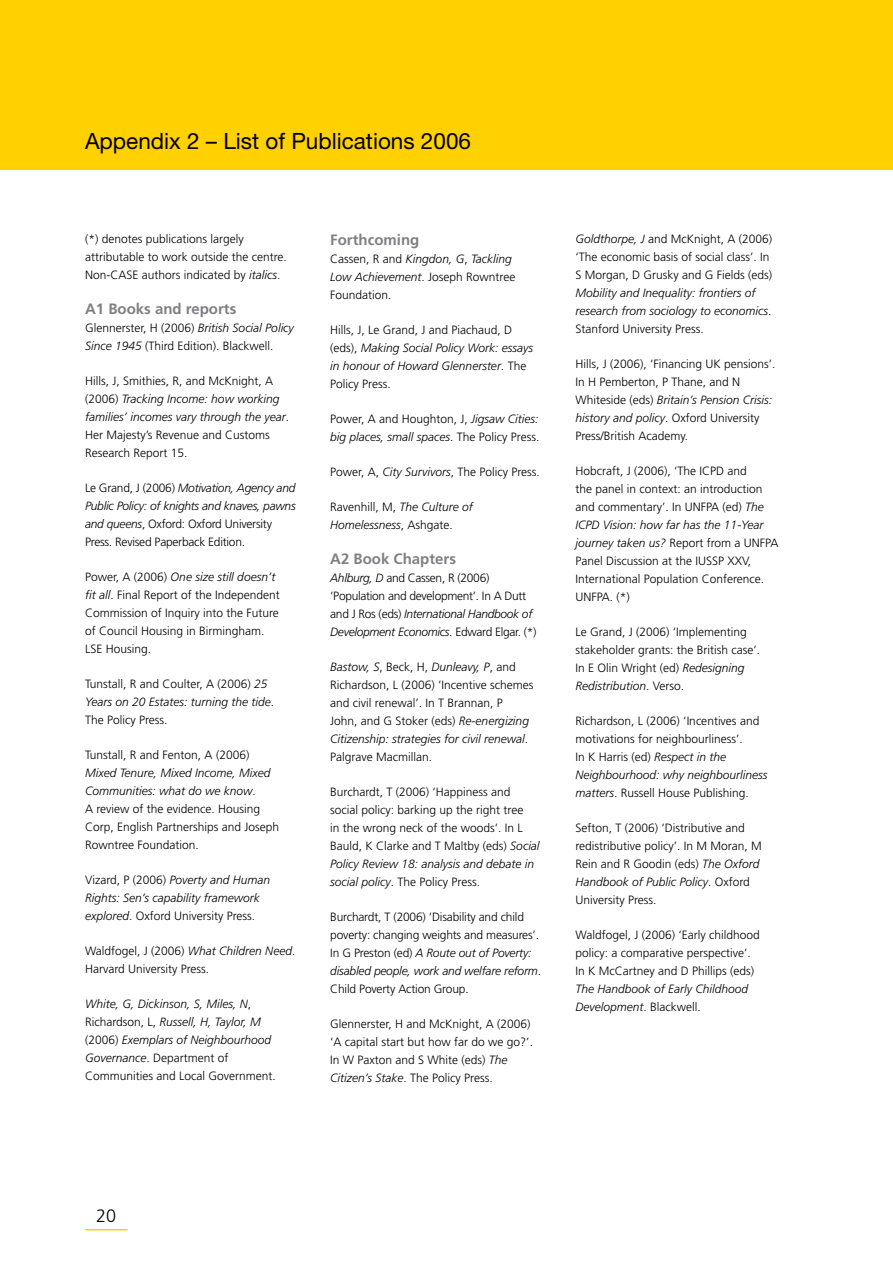
<style>
.page{position:relative;width:893px;height:1263px;background:#fff}
.page>*{position:absolute;margin:0;border:0;box-sizing:border-box;transform-origin:0 0}
.t1{font:22.5px "Helvetica Neue";color:#000}
.t2{font:300 18px "Frutiger";color:#000}
.t3{font:700 15px "Frutiger";color:#817f84}
.t4{font:300 12px/18px "Frutiger";color:#000}
.t5{font:italic 300 12px/18px "Frutiger";color:#000}
.t6{font:300 12px/18px "Frutiger";letter-spacing:-.02em;color:#000}
.t7{font:300 12px/18px "Frutiger";letter-spacing:-.025em;color:#000}
.s1{font-style:italic}
.s2{font-style:normal}
</style>
<div class="page">
<div style="left:0;top:0;width:893px;height:170px;background:#ffd100"></div>
<hr style="left:85px;top:1229px;width:43px;height:1px;background:#ffd100">
<h1 class="t1" style="left:85px;top:128px;width:387px">Appendix 2 – List of Publications 2006</h1>
<p class="t4" style="left:85px;top:230px;width:203px">(*) denotes publications largely attributable to work outside the centre.<br>Non-CASE authors indicated by <span class="s1">italics</span>.</p>
<p class="t3" style="left:85px;top:300px;width:153px">A1 Books and reports</p>
<p class="t4" style="left:85px;top:319px;width:210px">Glennerster, H (2006) <span class="s1">British Social Policy<br>Since 1945</span> (Third Edition). Blackwell.</p>
<p class="t4" style="left:85px;top:372px;width:206px">Hills, J, Smithies, R, and McKnight, A (2006) <span class="s1">Tracking Income: how working families’ incomes vary through the year</span>.<br>Her Majesty’s Revenue and Customs Research Report 1 5.</p>
<p class="t6" style="left:85px;top:479px;width:212px">Le Grand, J (2006) <span class="s1">Motivation, Agency and Public Policy: of knights and knaves, pawns and queens</span>, Oxford: Oxford University Press. Revised Paperback Edition.</p>
<p class="t4" style="left:85px;top:568px;width:196px">Power, A (2006) <span class="s1">One size still doesn’t fit all</span>. Final Report of the Independent<br>Commission of Inquiry into the Future of Council Housing in Birmingham.<br>LSE Housing.</p>
<p class="t4" style="left:85px;top:675px;width:191px">Tunstall, R and Coulter, A (2006) <span class="s1">25<br>Years on 20 Estates: turning the tide</span>.<br>The Policy Press.</p>
<p class="t4" style="left:85px;top:746px;width:166px">Tunstall, R and Fenton, A (2006)</p>
<p class="t4" style="left:85px;top:764px;width:196px"><span class="s1">Mixed Tenure, Mixed Income, Mixed<br>Communities: what do we know</span>.<br>A review of the evidence. Housing<br>Corp, English Partnerships and Joseph<br>Rowntree Foundation.</p>
<p class="t5" style="left:85px;top:871px;width:187px"><span class="s2">Vizard, P (2006)</span> Poverty and Human<br>Rights: Sen’s capability framework explored<span class="s2">. Oxford University Press.</span></p>
<p class="t4" style="left:85px;top:942px;width:212px">Waldfogel, J (2006) <span class="s1">What Children Need</span>.<br>Harvard University Press.</p>
<p class="t5" style="left:85px;top:995px;width:192px">White, G, Dickinson, S, Miles, N<span class="s2">, Richardson, L,</span> Russell, H, Taylor, M <span class="s2">(2006)</span> Exemplars of Neighbourhood Governance<span class="s2">. Department of Communities and Local Government.</span></p>
<p class="t3" style="left:330px;top:231px;width:91px">Forthcoming</p>
<p class="t4" style="left:330px;top:250px;width:187px">Cassen, R and <span class="s1">Kingdon, G</span>, <span class="s1">Tackling<br>Low Achievement</span>. Joseph Rowntree<br>Foundation.</p>
<p class="t5" style="left:330px;top:321px;width:204px"><span class="s2">Hills, J, Le Grand, J and Piachaud, D (eds),</span> Making Social Policy Work: essays in honour of Howard Glennerster<span class="s2">. The<br>Policy Press.</span></p>
<p class="t4" style="left:330px;top:410px;width:211px">Power, A and Houghton, J, <span class="s1">Jigsaw Cities: big places, small spaces</span>. The Policy Press.</p>
<p class="t4" style="left:330px;top:463px;width:211px">Power, A, <span class="s1">City Survivors</span>, The Policy Press.</p>
<p class="t5" style="left:330px;top:498px;width:144px"><span class="s2">Ravenhill, M,</span> The Culture of<br>Homelessness<span class="s2">, Ashgate.</span></p>
<p class="t3" style="left:330px;top:550px;width:127px">A2 Book Chapters</p>
<p class="t7" style="left:330px;top:569px;width:208px"><span class="s1">Ahlburg, D</span> and Cassen, R (2006) ‘Population and development’. In A Dutt and J Ros (eds) <span class="s1">International Handbook of Development Economics</span>. Edward Elgar. (*)</p>
<p class="t4" style="left:330px;top:658px;width:205px"><span class="s1">Bastow, S</span>, Beck, H, <span class="s1">Dunleavy, P</span>, and Richardson, L (2006) ‘Incentive schemes and civil renewal’. In T Brannan, P<br>John, and G Stoker (eds) <span class="s1">Re-energizing Citizenship: strategies for civil renewal</span>.<br>Palgrave Macmillan.</p>
<p class="t4" style="left:330px;top:783px;width:211px">Burchardt, T (2006) ‘Happiness and social policy: barking up the right tree<br>in the wrong neck of the woods’. In L Bauld, K Clarke and T Maltby (eds) <span class="s1">Social Policy Review 18: analysis and debate in social policy</span>. The Policy Press.</p>
<p class="t4" style="left:330px;top:908px;width:212px">Burchardt, T (2006) ‘Disability and child poverty: changing weights and measures’.<br>In G Preston (ed) <span class="s1">A Route out of Poverty: disabled people, work and welfare reform</span>.<br>Child Poverty Action Group.</p>
<p class="t4" style="left:330px;top:1015px;width:204px">Glennerster, H and McKnight, A (2006) ‘A capital start but how far do we go?’.<br>In W Paxton and S White (eds) <span class="s1">The Citizen’s Stake</span>. The Policy Press.</p>
<p class="t4" style="left:575px;top:230px;width:198px"><span class="s1">Goldthorpe, J</span> and McKnight, A (2006) ‘The economic basis of social class’. In<br>S Morgan, D Grusky and G Fields (eds)</p>
<p class="t5" style="left:575px;top:284px;width:198px">Mobility and Inequality: frontiers of research from sociology to economics<span class="s2">.<br>Stanford University Press.</span></p>
<p class="t4" style="left:575px;top:355px;width:202px">Hills, J (2006), ‘Financing UK pensions’.<br>In H Pemberton, P Thane, and N Whiteside (eds) <span class="s1">Britain’s Pension Crisis: history and policy</span>. Oxford University Press/British Academy.</p>
<p class="t4" style="left:575px;top:462px;width:204px">Hobcraft, J (2006), ‘The ICPD and<br>the panel in context: an introduction and commentary’. In UNFPA (ed) <span class="s1">The<br>ICPD Vision: how far has the 11-Year journey taken us?</span> Report from a UNFPA<br>Panel Discussion at the IUSSP XXV,<br>International Population Conference.<br>UNFPA. (*)</p>
<p class="t4" style="left:575px;top:623px;width:186px">Le Grand, J (2006) ‘Implementing stakeholder grants: the British case’.<br>In E Olin Wright (ed) <span class="s1">Redesigning<br>Redistribution</span>. Verso.</p>
<p class="t4" style="left:575px;top:712px;width:194px">Richardson, L (2006) ‘Incentives and motivations for neighbourliness’.<br>In K Harris (ed) <span class="s1">Respect in the Neighbourhood: why neighbourliness matters</span>. Russell House Publishing.</p>
<p class="t4" style="left:575px;top:819px;width:188px">Sefton, T (2006) ‘Distributive and redistributive policy’. In M Moran, M<br>Rein and R Goodin (eds) <span class="s1">The Oxford<br>Handbook of Public Policy</span>. Oxford<br>University Press.</p>
<p class="t4" style="left:575px;top:926px;width:186px">Waldfogel, J (2006) ‘Early childhood policy: a comparative perspective’.<br>In K McCartney and D Phillips (eds)</p>
<p class="t5" style="left:575px;top:980px;width:174px">The Handbook of Early Childhood<br>Development<span class="s2">. Blackwell.</span></p>
<h2 class="t2" style="left:96px;top:1206px;width:22px">20</h2>
</div>
